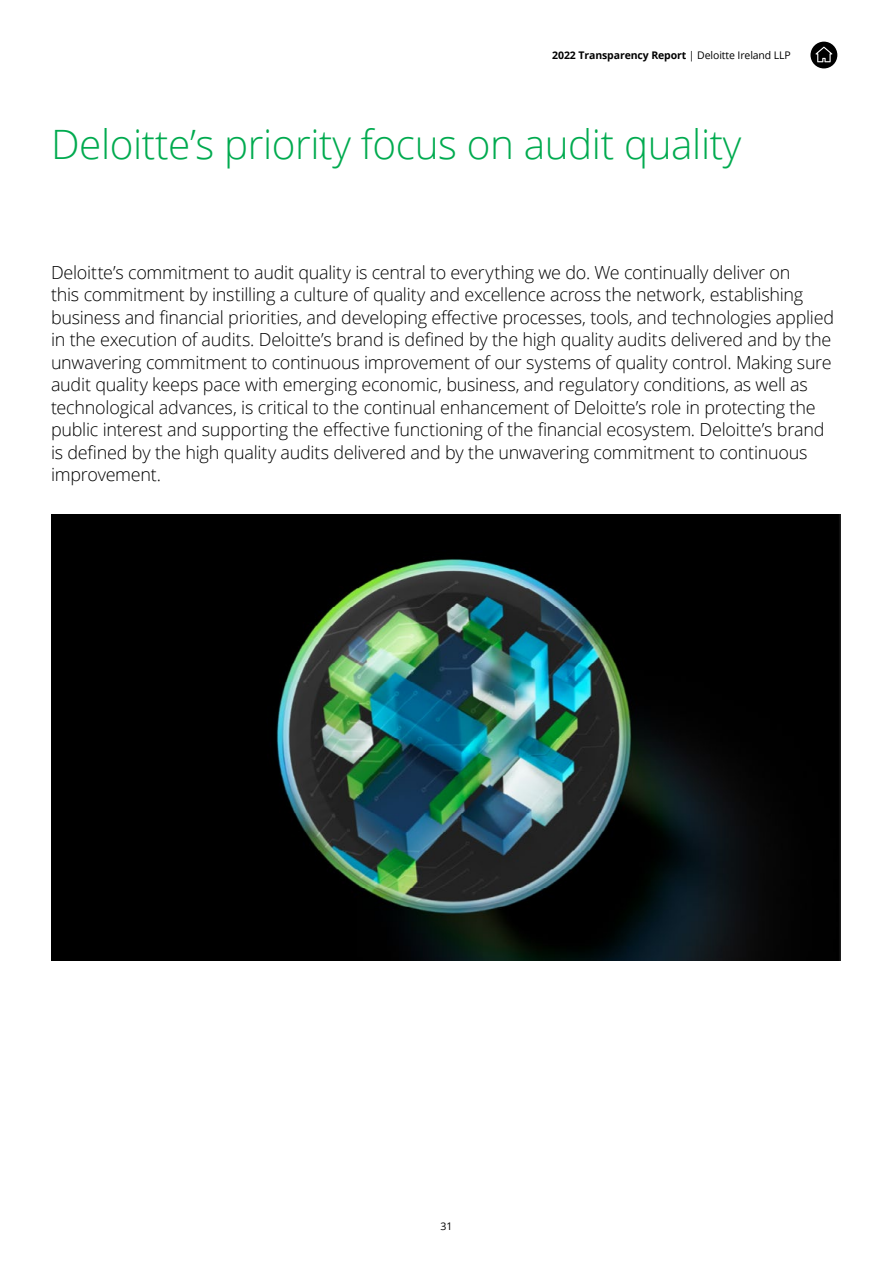
<style>
.page{position:relative;width:893px;height:1263px;background:#fff}
.page>*{position:absolute;margin:0;border:0;box-sizing:border-box;transform-origin:0 0}
.t1{font:300 40.5px "Open Sans";letter-spacing:-.01em;color:#00aa4f}
.t2{font:300 18px/22.5px "Open Sans";letter-spacing:-.015em;color:#000}
.t3{font:700 10.5px "Open Sans";letter-spacing:-.01em;color:#000}
.t4{font:10.5px "Open Sans";color:#000}
.s1{font-weight:400}
</style>
<div class="page">
<svg style="left:810px;top:42px;width:27px;height:26px"></svg>
<img style="left:51px;top:514px;width:790px;height:447px">
<p class="t3" style="left:552px;top:48px;width:240px">2022 Transparency Report <span class="s1">| Deloitte Ireland LLP</span></p>
<h1 class="t1" style="left:51px;top:116px;width:692px">Deloitte’s priority focus on audit quality</h1>
<p class="t2" style="left:51px;top:260px;width:785px">Deloitte’s commitment to audit quality is central to everything we do. We continually deliver on<br>this commitment by instilling a culture of quality and excellence across the network, establishing business and financial priorities, and developing effective processes, tools, and technologies applied in the execution of audits. Deloitte’s brand is defined by the high quality audits delivered and by the unwavering commitment to continuous improvement of our systems of quality control. Making sure audit quality keeps pace with emerging economic, business, and regulatory conditions, as well as technological advances, is critical to the continual enhancement of Deloitte’s role in protecting the public interest and supporting the effective functioning of the financial ecosystem. Deloitte’s brand is defined by the high quality audits delivered and by the unwavering commitment to continuous improvement.</p>
<p class="t4" style="left:441px;top:1219px;width:13px">31</p>
</div>
